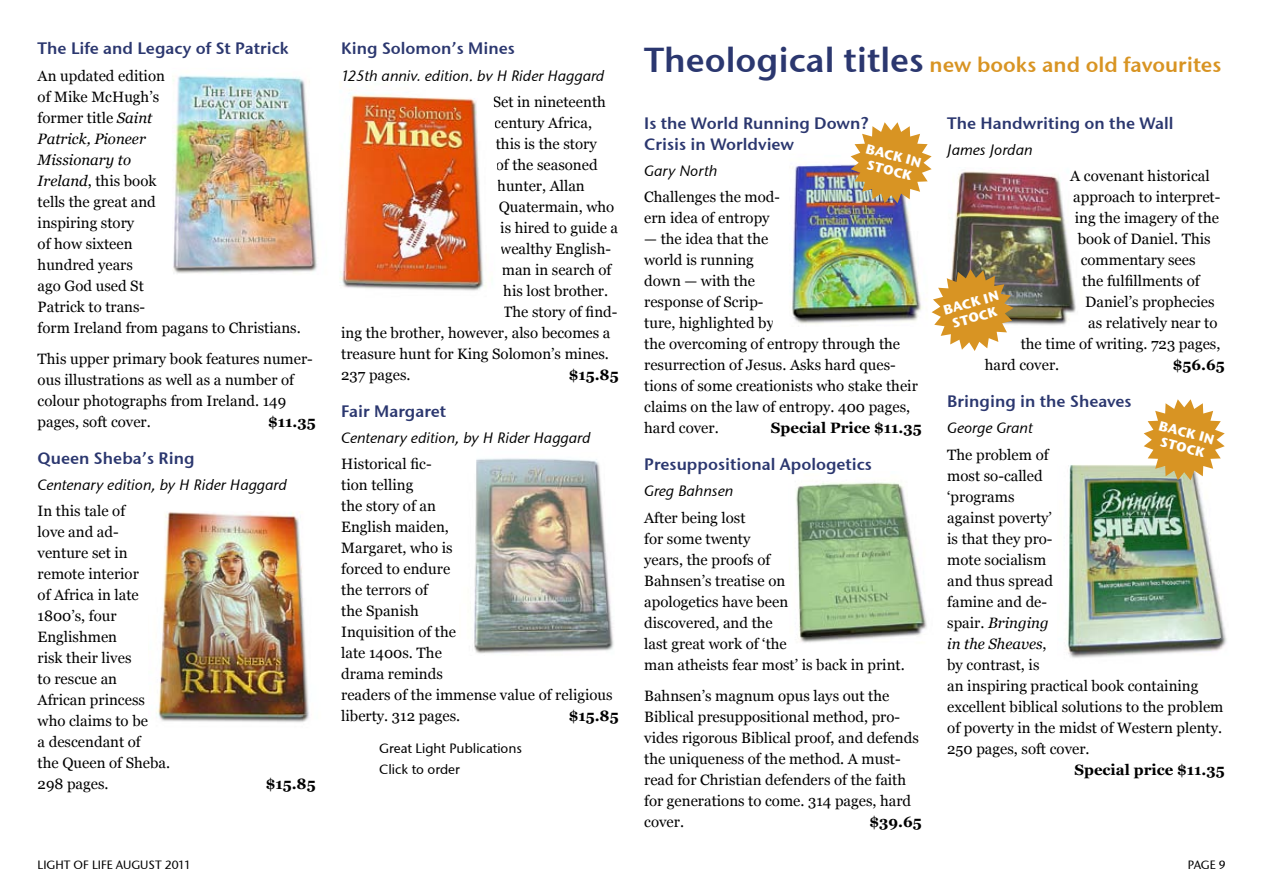
<style>
.page{position:relative;width:1263px;height:893px;background:#fff}
.page>*{position:absolute;margin:0;border:0;box-sizing:border-box;transform-origin:0 0}
.t1{font:21px "Stone Sans Sem ITCTT Semi";color:#d89423}
.t2{font:16.5px/21px "Stone Sans Sem ITCTT Semi";color:#2b376f}
.t3{font:15px/21px "Georgia";color:#000}
.t4{font:italic 15px "Stone Sans ITCTT Medium";color:#000}
.t5{font:700 15px "Georgia";color:#000}
.t6{font:13.5px/21px "Stone Sans ITCTT Medium";color:#000}
.t7{font:13.5px/15px "Stone Sans ITCTT Bold";color:#fff;text-align:center}
.t8{font:12px "Stone Sans ITCTT Medium";color:#000}
.s1{font-style:italic}
.s2{font-size:34.5px;color:#2b376f}
</style>
<div class="page">
<img style="left:796px;top:481px;width:131px;height:162px">
<img style="left:931px;top:171px;width:145px;height:154px">
<img style="left:339px;top:93px;width:147px;height:198px">
<img style="left:173px;top:75px;width:144px;height:199px">
<img style="left:157px;top:511px;width:152px;height:211px">
<img style="left:474px;top:458px;width:140px;height:196px">
<img style="left:792px;top:156px;width:135px;height:168px">
<img style="left:1067px;top:465px;width:160px;height:193px">
<img style="left:851px;top:122px;width:81px;height:81px">
<svg style="left:1144px;top:399px;width:81px;height:81px"></svg>
<svg style="left:932px;top:269px;width:81px;height:82px"></svg>
<p class="t2" style="left:38px;top:38px;width:253px">The Life and Legacy of St Patrick</p>
<p class="t3" style="left:38px;top:65px;width:265px">An updated edition<br>of Mike McHugh’s<br>former title <span class="s1">Saint<br>Patrick, Pioneer<br>Missionary to<br>Ireland</span>, this book<br>tells the great and<br>inspiring story<br>of how sixteen<br>hundred years<br>ago God used St<br>Patrick to trans-<br>form Ireland from pagans to Christians.</p>
<p class="t3" style="left:38px;top:348px;width:277px">This upper primary book features numer&shy;ous illustrations as well as a number of colour photographs from Ireland. 149 pages, soft cover.</p>
<p class="t5" style="left:268px;top:413px;width:49px">$11.35</p>
<p class="t2" style="left:38px;top:447px;width:158px">Queen Sheba’s Ring</p>
<p class="t4" style="left:38px;top:476px;width:251px">Centenary edition, by H Rider Haggard</p>
<p class="t3" style="left:38px;top:501px;width:134px">In this tale of<br>love and ad&shy;venture set in remote interior<br>of Africa in late<br>1800’s, four<br>Englishmen<br>risk their lives<br>to rescue an<br>African princess who claims to be<br>a descendant of<br>the Queen of Sheba.<br>298 pages.</p>
<p class="t5" style="left:266px;top:776px;width:51px">$15.85</p>
<p class="t2" style="left:341px;top:38px;width:175px">King Solomon’s Mines</p>
<p class="t4" style="left:341px;top:66px;width:265px">125th anniv. edition, by H Rider Haggard</p>
<p class="t3" style="left:493px;top:91px;width:115px">Set in nineteenth</p>
<p class="t3" style="left:494px;top:112px;width:99px">century Africa,</p>
<p class="t3" style="left:496px;top:133px;width:102px">this is the story</p>
<p class="t3" style="left:496px;top:154px;width:103px">of the seasoned</p>
<p class="t3" style="left:497px;top:175px;width:89px">hunter, Allan</p>
<p class="t3" style="left:499px;top:196px;width:117px">Quatermain, who</p>
<p class="t3" style="left:500px;top:217px;width:119px">is hired to guide a</p>
<p class="t3" style="left:500px;top:238px;width:112px">wealthy English-</p>
<p class="t3" style="left:502px;top:259px;width:111px">man in search of</p>
<p class="t3" style="left:503px;top:280px;width:106px">his lost brother.</p>
<p class="t3" style="left:503px;top:301px;width:116px">The story of find-</p>
<p class="t3" style="left:341px;top:322px;width:271px">ing the brother, however, also becomes a</p>
<p class="t3" style="left:341px;top:343px;width:269px">treasure hunt for King Solomon’s mines.</p>
<p class="t3" style="left:341px;top:364px;width:71px">237 pages.</p>
<p class="t5" style="left:569px;top:366px;width:51px">$15.85</p>
<p class="t2" style="left:341px;top:400px;width:106px">Fair Margaret</p>
<p class="t4" style="left:341px;top:429px;width:251px">Centenary edition, by H Rider Haggard</p>
<p class="t3" style="left:341px;top:453px;width:273px">Historical fic-<br>tion telling<br>the story of an<br>English maiden,<br>Margaret, who is<br>forced to endure<br>the terrors of<br>the Spanish<br>Inquisition of the<br>late 1400s. The<br>drama reminds<br>readers of the immense value of religious liberty. 312 pages.</p>
<p class="t5" style="left:569px;top:707px;width:51px">$15.85</p>
<p class="t6" style="left:379px;top:737px;width:145px">Great Light Publications<br>Click to order</p>
<h1 class="t1" style="left:644px;top:51px;width:579px"><span class="s2">Theological titles</span> new books and old favourites</h1>
<p class="t2" style="left:644px;top:112px;width:226px">Is the World Running Down?<br>Crisis in Worldview</p>
<p class="t4" style="left:644px;top:162px;width:75px">Gary North</p>
<p class="t3" style="left:644px;top:187px;width:137px">Challenges the mod&shy;ern idea of entropy</p>
<p class="t3" style="left:644px;top:229px;width:275px">— the idea that the<br>world is running<br>down — with the<br>response of Scrip-<br>ture, highlighted by<br>the overcoming of entropy through the resurrection of Jesus. Asks hard ques&shy;tions of some creationists who stake their claims on the law of entropy. 400 pages, hard cover.</p>
<p class="t7" style="left:868px;top:141px;width:59px;rotate:15deg">BACK IN<br>STOCK</p>
<p class="t5" style="left:771px;top:420px;width:152px">Special Price $11.35</p>
<p class="t2" style="left:644px;top:454px;width:229px">Presuppositional Apologetics</p>
<p class="t4" style="left:644px;top:482px;width:91px">Greg Bahnsen</p>
<p class="t3" style="left:644px;top:507px;width:262px">After being lost<br>for some twenty<br>years, the proofs of<br>Bahnsen’s treatise on<br>apologetics have been<br>discovered, and the<br>last great work of ‘the<br>man atheists fear most’ is back in print.</p>
<p class="t3" style="left:644px;top:685px;width:276px">Bahnsen’s magnum opus lays out the Biblical presuppositional method, pro&shy;vides rigorous Biblical proof, and defends the uniqueness of the method. A must&shy;read for Christian defenders of the faith for generations to come. 314 pages, hard cover.</p>
<p class="t5" style="left:869px;top:813px;width:54px">$39.65</p>
<p class="t2" style="left:947px;top:112px;width:228px">The Handwriting on the Wall</p>
<p class="t4" style="left:947px;top:141px;width:87px">James Jordan</p>
<p class="t3" style="left:1070px;top:166px;width:141px">A covenant historical</p>
<p class="t3" style="left:1073px;top:187px;width:149px">approach to interpret-</p>
<p class="t3" style="left:1075px;top:208px;width:146px">ing the imagery of the</p>
<p class="t3" style="left:1078px;top:229px;width:134px">book of Daniel. This</p>
<p class="t3" style="left:1081px;top:250px;width:116px">commentary sees</p>
<p class="t3" style="left:1082px;top:271px;width:119px">the fulfillments of</p>
<p class="t3" style="left:1085px;top:292px;width:131px">Daniel’s prophecies</p>
<p class="t3" style="left:1088px;top:313px;width:131px">as relatively near to</p>
<p class="t3" style="left:1021px;top:334px;width:201px">the time of writing. 723 pages,</p>
<p class="t3" style="left:985px;top:355px;width:76px">hard cover.</p>
<p class="t5" style="left:1173px;top:357px;width:53px">$56.65</p>
<p class="t2" style="left:947px;top:391px;width:186px">Bringing in the Sheaves</p>
<p class="t4" style="left:947px;top:419px;width:87px">George Grant</p>
<p class="t3" style="left:947px;top:444px;width:278px">The problem of<br>most so-called<br>‘programs<br>against poverty’<br>is that they pro-<br>mote socialism<br>and thus spread<br>famine and de-<br>spair. <span class="s1">Bringing<br>in the Sheaves</span>,<br>by contrast, is<br>an inspiring practical book containing excellent biblical solutions to the problem of poverty in the midst of Western plenty.<br>250 pages, soft cover.</p>
<p class="t5" style="left:1074px;top:761px;width:152px">Special price $11.35</p>
<p class="t7" style="left:941px;top:302px;width:59px;rotate:-15deg">BACK IN<br>STOCK</p>
<p class="t7" style="left:1161px;top:418px;width:59px;rotate:15deg">BACK IN<br>STOCK</p>
<p class="t8" style="left:38px;top:858px;width:155px">LIGHT OF LIFE AUGUST 2011</p>
<p class="t8" style="left:1188px;top:858px;width:39px">PAGE 9</p>
</div>
